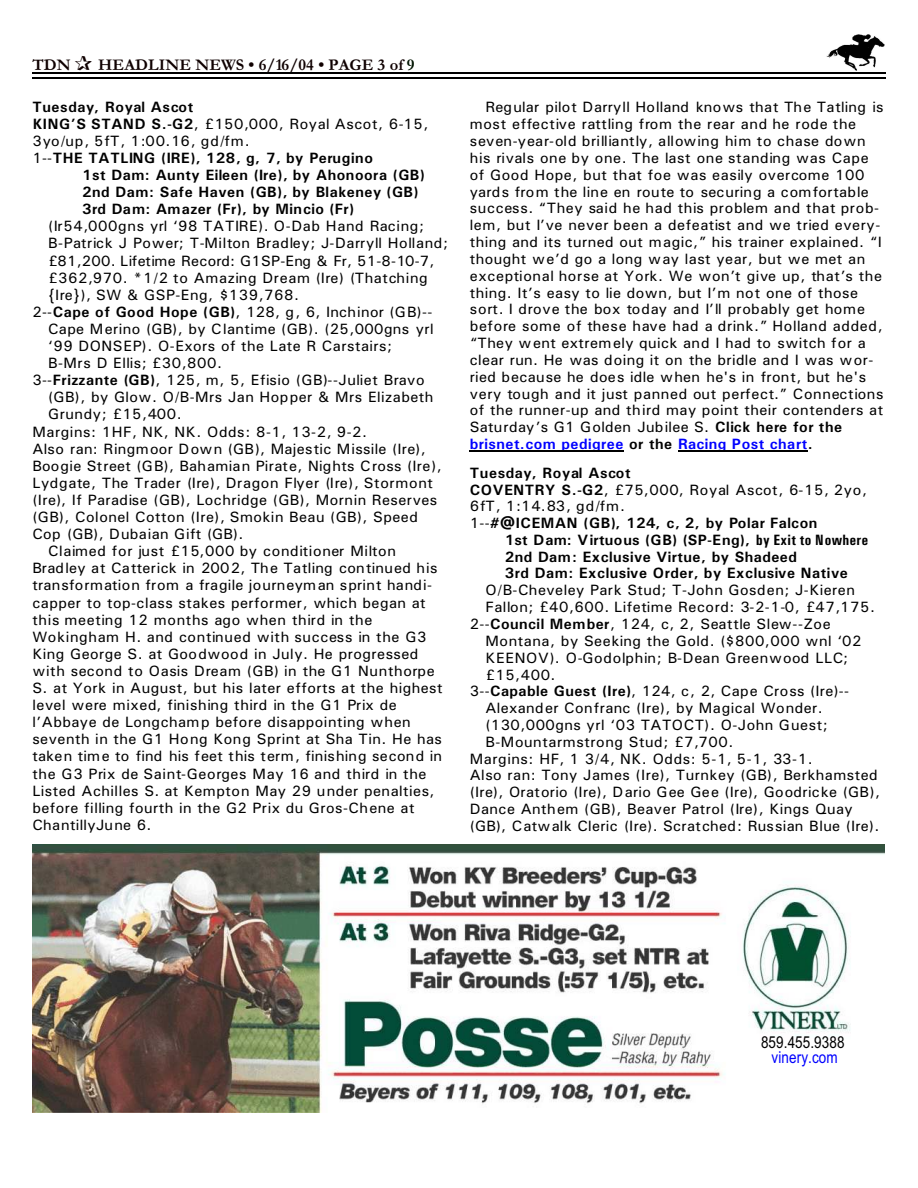
<style>
.page{position:relative;width:918px;height:1188px;background:#fff}
.page>*{position:absolute;margin:0;border:0;box-sizing:border-box;transform-origin:0 0}
.t1{font:700 16.5px "Garamond";letter-spacing:.005em;color:#0f0000}
.t2{font:16.5px "Arial Narrow";letter-spacing:.005em;color:#000}
.t3{font:16.5px "Arial Narrow";letter-spacing:.005em;color:#00f}
.t4{font:15px/16.8px "Univers";letter-spacing:.03em;color:#000}
.t5{font:700 15px/16.8px "Univers";letter-spacing:.035em;color:#000}
.t6{font:15px "Univers";letter-spacing:.01em;color:#000}
.t7{font:15px "Univers";letter-spacing:.05em;color:#000}
.s1{color:#001400}
.s2{font-weight:400}
.s3{font-weight:700}
.s4{font-weight:700;color:#00f}
.s5{font-family:"Univers Condensed"}
</style>
<div class="page">
<img style="left:826px;top:34px;width:59px;height:36px">
<hr style="left:32px;top:72px;width:853px;height:1px;background:#000">
<hr style="left:32px;top:77px;width:853px;height:2px;background:#000">
<img style="left:32px;top:844px;width:852px;height:269px">
<hr style="left:470px;top:450px;width:154px;height:1px;background:#000">
<hr style="left:678px;top:450px;width:130px;height:1px;background:#000">
<p class="t1" style="left:32px;top:59px;width:40px">TDN</p>
<p class="t1" style="left:98px;top:59px;width:318px">HEADLINE NEWS • 6/16/04 • PAGE 3 of <span class="s1">9</span></p>
<p class="t5" style="left:32px;top:100px;width:398px">Tuesday, Royal Ascot<br>KING’S STAND S.-G2<span class="s2">, £150,000, Royal Ascot, 6-15, 3yo/up, 5fT, 1:00.16, gd/fm.<br>1--</span>THE TATLING (IRE), 128, g, 7, by Perugino</p>
<p class="t5" style="left:82px;top:168px;width:344px">1st Dam: Aunty Eileen (Ire), by Ahonoora (GB)<br>2nd Dam: Safe Haven (GB), by Blakeney (GB)<br>3rd Dam: Amazer (Fr), by Mincio (Fr)</p>
<p class="t4" style="left:48px;top:219px;width:378px">(Ir54,000gns yrl ‘98 TATIRE). O-Dab Hand Racing;</p>
<p class="t4" style="left:48px;top:236px;width:402px">B-Patrick J Power; T-Milton Bradley; J-Darryll Holland;</p>
<p class="t4" style="left:48px;top:253px;width:388px">£81,200. Lifetime Record: G1SP-Eng &amp; Fr, 51-8-10-7,</p>
<p class="t4" style="left:48px;top:270px;width:381px">£362,970. *1/2 to Amazing Dream (Ire) (Thatching</p>
<p class="t4" style="left:48px;top:287px;width:253px">{Ire}), SW &amp; GSP-Eng, $139,768.</p>
<p class="t4" style="left:32px;top:305px;width:401px">2--<span class="s3">Cape of Good Hope (GB)</span>, 128, g, 6, Inchinor (GB)--</p>
<p class="t4" style="left:48px;top:322px;width:387px">Cape Merino (GB), by Clantime (GB). (25,000gns yrl</p>
<p class="t4" style="left:48px;top:339px;width:346px">‘99 DONSEP). O-Exors of the Late R Carstairs;</p>
<p class="t4" style="left:48px;top:356px;width:175px">B-Mrs D Ellis; £30,800.</p>
<p class="t4" style="left:32px;top:373px;width:394px">3--<span class="s3">Frizzante (GB)</span>, 125, m, 5, Efisio (GB)--Juliet Bravo</p>
<p class="t4" style="left:48px;top:390px;width:387px">(GB), by Glow. O/B-Mrs Jan Hopper &amp; Mrs Elizabeth</p>
<p class="t4" style="left:48px;top:407px;width:135px">Grundy; £15,400.</p>
<p class="t4" style="left:32px;top:424px;width:336px">Margins: 1HF, NK, NK. Odds: 8-1, 13-2, 9-2.</p>
<p class="t4" style="left:32px;top:441px;width:395px">Also ran: Ringmoor Down (GB), Majestic Missile (Ire),</p>
<p class="t4" style="left:32px;top:458px;width:411px">Boogie Street (GB), Bahamian Pirate, Nights Cross (Ire),</p>
<p class="t4" style="left:32px;top:476px;width:402px">Lydgate, The Trader (Ire), Dragon Flyer (Ire), Stormont</p>
<p class="t4" style="left:32px;top:493px;width:406px">(Ire), If Paradise (GB), Lochridge (GB), Mornin Reserves</p>
<p class="t4" style="left:32px;top:510px;width:387px">(GB), Colonel Cotton (Ire), Smokin Beau (GB), Speed</p>
<p class="t4" style="left:32px;top:527px;width:213px">Cop (GB), Dubaian Gift (GB).</p>
<p class="t4" style="left:48px;top:544px;width:349px">Claimed for just £15,000 by conditioner Milton</p>
<p class="t6" style="left:32px;top:563px;width:407px">Bradley at Catterick in 2002, The Tatling continued his</p>
<p class="t6" style="left:32px;top:580px;width:401px">transformation from a fragile journeyman sprint handi-</p>
<p class="t4" style="left:32px;top:595px;width:395px">capper to top-class stakes performer, which began at</p>
<p class="t4" style="left:32px;top:612px;width:342px">this meeting 12 months ago when third in the</p>
<p class="t4" style="left:32px;top:629px;width:396px">Wokingham H. and continued with success in the G3</p>
<p class="t4" style="left:32px;top:647px;width:388px">King George S. at Goodwood in July. He progressed</p>
<p class="t4" style="left:32px;top:664px;width:404px">with second to Oasis Dream (GB) in the G1 Nunthorpe</p>
<p class="t4" style="left:32px;top:681px;width:412px">S. at York in August, but his later efforts at the highest</p>
<p class="t4" style="left:32px;top:698px;width:366px">level were mixed, finishing third in the G1 Prix de</p>
<p class="t4" style="left:32px;top:715px;width:380px">l’Abbaye de Longchamp before disappointing when</p>
<p class="t4" style="left:32px;top:732px;width:411px">seventh in the G1 Hong Kong Sprint at Sha Tin. He has</p>
<p class="t6" style="left:32px;top:751px;width:411px">taken time to find his feet this term, finishing second in</p>
<p class="t4" style="left:32px;top:766px;width:396px">the G3 Prix de Saint-Georges May 16 and third in the</p>
<p class="t4" style="left:32px;top:783px;width:404px">Listed Achilles S. at Kempton May 29 under penalties,</p>
<p class="t4" style="left:32px;top:800px;width:384px">before filling fourth in the G2 Prix du Gros-Chene at</p>
<p class="t4" style="left:32px;top:818px;width:121px">ChantillyJune 6.</p>
<p class="t4" style="left:470px;top:100px;width:415px;text-indent:16px">Regular pilot Darryll Holland knows that The Tatling is most effective rattling from the rear and he rode the seven-year-old brilliantly, allowing him to chase down his rivals one by one. The last one standing was Cape of Good Hope, but that foe was easily overcome 100 yards from the line en route to securing a comfortable success. “They said he had this problem and that prob&shy;lem, but I’ve never been a defeatist and we tried every&shy;thing and its turned out magic,” his trainer explained. “I thought we’d go a long way last year, but we met an exceptional horse at York. We won’t give up, that’s the thing. It’s easy to lie down, but I’m not one of those sort. I drove the box today and I’ll probably get home before some of these have had a drink.” Holland added, “They went extremely quick and I had to switch for a clear run. He was doing it on the bridle and I was wor&shy;ried because he does idle when he's in front, but he's very tough and it just panned out perfect.” Connections of the runner-up and third may point their contenders at Saturday’s G1 Golden Jubilee S. <span class="s3">Click here for the </span><span class="s4">brisnet.com pedigree</span> <span class="s3">or the</span> <span class="s4">Racing Post chart</span><span class="s3">.</span></p>
<p class="t5" style="left:470px;top:465px;width:399px">Tuesday, Royal Ascot<br>COVENTRY S.-G2<span class="s2">, £75,000, Royal Ascot, 6-15, 2yo, 6fT, 1:14.83, gd/fm.<br>1--</span>#@ICEMAN (GB), 124, c, 2, by Polar Falcon</p>
<p class="t5" style="left:505px;top:533px;width:365px">1st Dam: Virtuous (GB) (SP-Eng), <span class="s5">by Exit to Nowhere<br></span>2nd Dam: Exclusive Virtue, by Shadeed<br>3rd Dam: Exclusive Order, by Exclusive Native</p>
<p class="t4" style="left:485px;top:583px;width:371px">O/B-Cheveley Park Stud; T-John Gosden; J-Kieren</p>
<p class="t4" style="left:485px;top:600px;width:391px">Fallon; £40,600. Lifetime Record: 3-2-1-0, £47,175.</p>
<p class="t4" style="left:470px;top:617px;width:362px">2--<span class="s3">Council Member</span>, 124, c, 2, Seattle Slew--Zoe</p>
<p class="t4" style="left:485px;top:634px;width:378px">Montana, by Seeking the Gold. ($800,000 wnl ‘02</p>
<p class="t7" style="left:485px;top:652px;width:364px">KEENOV). O-Godolphin; B-Dean Greenwood LLC;</p>
<p class="t4" style="left:485px;top:667px;width:72px">£15,400.</p>
<p class="t4" style="left:470px;top:684px;width:381px">3--<span class="s3">Capable Guest (Ire)</span>, 124, c, 2, Cape Cross (Ire)--</p>
<p class="t4" style="left:485px;top:701px;width:339px">Alexander Confranc (Ire), by Magical Wonder.</p>
<p class="t4" style="left:485px;top:718px;width:344px">(130,000gns yrl ‘03 TATOCT). O-John Guest;</p>
<p class="t4" style="left:485px;top:735px;width:249px">B-Mountarmstrong Stud; £7,700.</p>
<p class="t4" style="left:470px;top:751px;width:344px">Margins: HF, 1 3/4, NK. Odds: 5-1, 5-1, 33-1.</p>
<p class="t4" style="left:470px;top:768px;width:410px">Also ran: Tony James (Ire), Turnkey (GB), Berkhamsted</p>
<p class="t4" style="left:470px;top:785px;width:412px">(Ire), Oratorio (Ire), Dario Gee Gee (Ire), Goodricke (GB),</p>
<p class="t4" style="left:470px;top:802px;width:385px">Dance Anthem (GB), Beaver Patrol (Ire), Kings Quay</p>
<p class="t4" style="left:470px;top:819px;width:411px">(GB), Catwalk Cleric (Ire). Scratched: Russian Blue (Ire).</p>
<p class="t2" style="left:761px;top:1036px;width:85px">859.455.9388</p>
<p class="t3" style="left:772px;top:1051px;width:68px">vinery.com</p>
</div>
